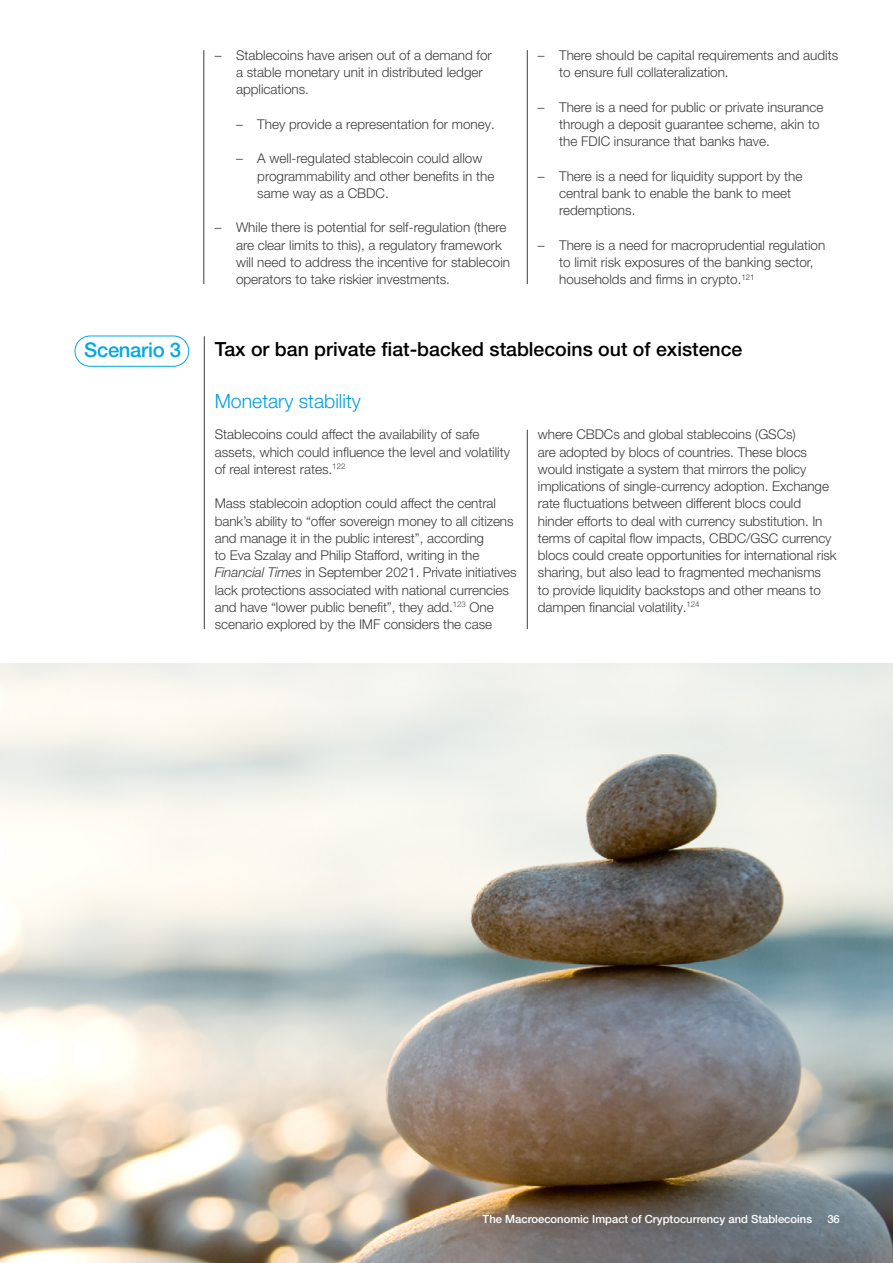
<style>
.page{position:relative;width:893px;height:1263px;background:#fff}
.page>*{position:absolute;margin:0;border:0;box-sizing:border-box;transform-origin:0 0}
.t1{font:500 20.25px "Helvetica Neue LT Pro";letter-spacing:-.015em;color:#00a8e7}
.t2{font:500 19.5px "Helvetica Neue LT Pro";color:#000}
.t3{font:300 19.5px "Helvetica Neue LT Pro";color:#009fe3}
.t4{font:300 13.5px/17.2px "Helvetica Neue LT Pro";letter-spacing:-.005em;color:#3c3c3b}
.t5{font:500 11.25px "Helvetica Neue LT Pro";color:#fff}
.s1{font-style:italic}
</style>
<div class="page">
<hr style="left:204px;top:50px;width:1px;height:234px;background:#3c3c3b">
<hr style="left:527px;top:50px;width:1px;height:234px;background:#3c3c3b">
<img style="left:0;top:664px;width:893px;height:599px">
<hr style="left:204px;top:336px;width:1px;height:293px;background:#3c3c3b">
<div style="left:75px;top:336px;width:114px;height:30px;border:1px solid #00a8e7;border-radius:15px"></div>
<hr style="left:527px;top:430px;width:1px;height:199px;background:#3c3c3b">
<p class="t4" style="left:236px;top:46px;width:257px;text-indent:-21px">– Stablecoins have arisen out of a demand for a stable monetary unit in distributed ledger applications.</p>
<p class="t4" style="left:236px;top:115px;width:260px">– They provide a representation for money.</p>
<p class="t4" style="left:257px;top:150px;width:239px;text-indent:-21px">– A well-regulated stablecoin could allow programmability and other benefits in the same way as a CBDC.</p>
<p class="t4" style="left:236px;top:219px;width:276px;text-indent:-21px">– While there is potential for self-regulation (there are clear limits to this), a regulatory framework will need to address the incentive for stablecoin operators to take riskier investments.</p>
<p class="t4" style="left:559px;top:46px;width:281px;text-indent:-21px">– There should be capital requirements and audits to ensure full collateralization.</p>
<p class="t4" style="left:559px;top:98px;width:266px;text-indent:-21px">– There is a need for public or private insurance through a deposit guarantee scheme, akin to the FDIC insurance that banks have.</p>
<p class="t4" style="left:559px;top:167px;width:245px;text-indent:-21px">– There is a need for liquidity support by the central bank to enable the bank to meet redemptions.</p>
<p class="t4" style="left:559px;top:236px;width:268px;text-indent:-21px">– There is a need for macroprudential regulation to limit risk exposures of the banking sector, households and firms in crypto.<sup>121</sup></p>
<h1 class="t1" style="left:84px;top:338px;width:98px">Scenario 3</h1>
<h2 class="t2" style="left:215px;top:337px;width:529px">Tax or ban private fiat-backed stablecoins out of existence</h2>
<h2 class="t3" style="left:215px;top:389px;width:148px">Monetary stability</h2>
<p class="t4" style="left:215px;top:426px;width:297px">Stablecoins could affect the availability of safe assets, which could influence the level and volatility of real interest rates.<sup>122</sup></p>
<p class="t4" style="left:215px;top:495px;width:303px">Mass stablecoin adoption could affect the central bank’s ability to “offer sovereign money to all citizens and manage it in the public interest”, according<br>to Eva Szalay and Philip Stafford, writing in the <span class="s1">Financial Times</span> in September 2021. Private initiatives lack protections associated with national currencies and have “lower public benefit”, they add.<sup>123</sup> One scenario explored by the IMF considers the case</p>
<p class="t4" style="left:538px;top:426px;width:300px">where CBDCs and global stablecoins (GSCs)<br>are adopted by blocs of countries. These blocs would instigate a system that mirrors the policy implications of single-currency adoption. Exchange rate fluctuations between different blocs could hinder efforts to deal with currency substitution. In terms of capital flow impacts, CBDC/GSC currency blocs could create opportunities for international risk sharing, but also lead to fragmented mechanisms<br>to provide liquidity backstops and other means to dampen financial volatility.<sup>124</sup></p>
<p class="t5" style="left:483px;top:1212px;width:331px">The Macroeconomic Impact of Cryptocurrency and Stablecoins</p>
<p class="t5" style="left:827px;top:1212px;width:14px">36</p>
</div>
